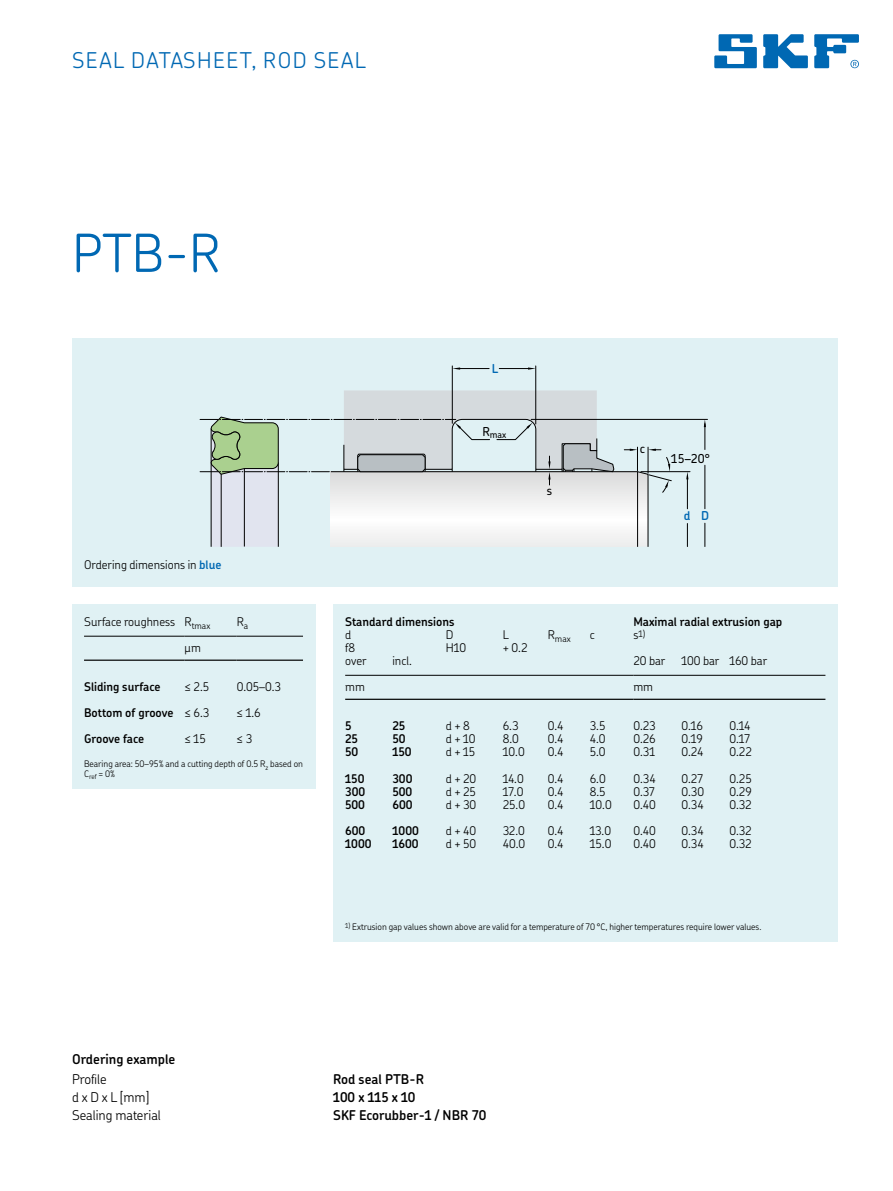
<style>
.page{position:relative;width:893px;height:1191px;background:#fff}
.page>*{position:absolute;margin:0;border:0;box-sizing:border-box;transform-origin:0 0}
.t1{font:300 52.5px "SKF Chevin OT";color:#0068b3}
.t2{font:300 21.75px "SKF Chevin OT";letter-spacing:.065em;color:#0068b3}
.t3{font:600 13.5px "SKF Chevin OT";color:#000}
.t4{font:300 13.5px "SKF Chevin OT";color:#000}
.t5{font:500 12.3px "SKF Chevin OT";color:#000}
.t6{font:600 12.3px "SKF Chevin OT";color:#0068b3}
.t7{font:300 12px "SKF Chevin OT";color:#000}
.t8{font:600 12px "SKF Chevin OT";color:#000}
.t9{font:500 9.3px "SKF Chevin OT";color:#000}
.t10{font:300 9px/9.8px "SKF Chevin OT";color:#000}
.s1{font-weight:600;color:#0068b3}
.s2{font-weight:300}
.s3{font-size:12px}
</style>
<div class="page">
<div style="left:72px;top:604px;width:243px;height:185px;background:#e0f1f4"></div>
<div style="left:72px;top:338px;width:765px;height:249px;background:#e0f1f4"></div>
<hr style="left:641px;top:471px;width:49px;height:1px;background:#000">
<hr style="left:687px;top:476px;width:1px;height:33px;background:#000">
<svg style="left:687px;top:524px;width:1px;height:23px"></svg>
<hr style="left:531px;top:419px;width:176px;height:1px;background:#000">
<hr style="left:704px;top:465px;width:1px;height:44px;background:#000">
<svg style="left:703px;top:419px;width:3px;height:31px"></svg>
<svg style="left:704px;top:523px;width:1px;height:24px"></svg>
<hr style="left:452px;top:366px;width:1px;height:57px;background:#000">
<hr style="left:535px;top:366px;width:1px;height:58px;background:#000">
<hr style="left:457px;top:368px;width:32px;height:1px;background:#000">
<svg style="left:452px;top:367px;width:8px;height:3px"></svg>
<hr style="left:499px;top:368px;width:32px;height:1px;background:#000">
<svg style="left:528px;top:367px;width:7px;height:3px"></svg>
<svg style="left:200px;top:390px;width:471px;height:157px"></svg>
<hr style="left:84px;top:636px;width:101px;height:1px;background:#000">
<hr style="left:84px;top:660px;width:101px;height:1px;background:#000">
<hr style="left:185px;top:636px;width:52px;height:1px;background:#000">
<hr style="left:185px;top:660px;width:52px;height:1px;background:#000">
<hr style="left:237px;top:636px;width:66px;height:1px;background:#000">
<hr style="left:237px;top:660px;width:66px;height:1px;background:#000">
<div style="left:333px;top:604px;width:504px;height:338px;background:#e0f1f4"></div>
<hr style="left:345px;top:675px;width:288px;height:1px;background:#000">
<hr style="left:345px;top:699px;width:288px;height:1px;background:#000">
<hr style="left:633px;top:675px;width:192px;height:1px;background:#000">
<hr style="left:633px;top:699px;width:192px;height:1px;background:#000">
<svg style="left:714px;top:34px;width:42px;height:34px"></svg>
<svg style="left:763px;top:34px;width:44px;height:34px"></svg>
<svg style="left:814px;top:34px;width:44px;height:34px"></svg>
<h2 class="t2" style="left:72px;top:50px;width:295px">SEAL DATASHEET, ROD SEAL</h2>
<h1 class="t1" style="left:72px;top:229px;width:150px">PTB-R</h1>
<p class="t7" style="left:84px;top:559px;width:139px">Ordering dimensions in <span class="s1">blue</span></p>
<p class="t7" style="left:84px;top:616px;width:128px">Surface roughness R<sub>tmax</sub></p>
<p class="t7" style="left:237px;top:616px;width:13px">R<sub>a</sub></p>
<p class="t7" style="left:184px;top:642px;width:18px">µm</p>
<p class="t8" style="left:84px;top:681px;width:78px">Sliding surface</p>
<p class="t7" style="left:184px;top:681px;width:26px">≤ 2.5</p>
<p class="t7" style="left:237px;top:681px;width:46px">0.05–0.3</p>
<p class="t8" style="left:84px;top:707px;width:127px">Bottom of groove <span class="s2">≤ 6.3</span></p>
<p class="t7" style="left:237px;top:707px;width:26px">≤ 1.6</p>
<p class="t8" style="left:84px;top:734px;width:62px">Groove face</p>
<p class="t7" style="left:184px;top:734px;width:23px">≤ 15</p>
<p class="t7" style="left:237px;top:734px;width:17px">≤ 3</p>
<p class="t10" style="left:84px;top:760px;width:220px">Bearing area: 50–95% and a cutting depth of 0.5 R<sub>z</sub> based on<br>C<sub>ref</sub> = 0%</p>
<p class="t6" style="left:492px;top:362px;width:8px">L</p>
<p class="t9" style="left:482px;top:429px;width:25px"><sup>R</sup>max</p>
<p class="t5" style="left:547px;top:483px;width:7px">s</p>
<p class="t5" style="left:639px;top:442px;width:7px">c</p>
<p class="t5" style="left:671px;top:451px;width:40px">15–20°</p>
<p class="t6" style="left:683px;top:509px;width:27px">d D</p>
<p class="t8" style="left:345px;top:616px;width:111px">Standard dimensions</p>
<p class="t8" style="left:633px;top:616px;width:150px">Maximal radial extrusion gap</p>
<p class="t7" style="left:345px;top:629px;width:8px">d</p>
<p class="t7" style="left:445px;top:629px;width:9px">D</p>
<p class="t7" style="left:502px;top:629px;width:8px">L</p>
<p class="t10" style="left:547px;top:634px;width:24px"><sup>R</sup>max</p>
<p class="t7" style="left:589px;top:629px;width:6px">c</p>
<p class="t10" style="left:633px;top:629px;width:13px"><span class="s3">s</span>1)</p>
<p class="t7" style="left:345px;top:642px;width:12px">f8</p>
<p class="t7" style="left:445px;top:642px;width:22px">H10</p>
<p class="t7" style="left:502px;top:642px;width:26px">+ 0.2</p>
<p class="t7" style="left:345px;top:655px;width:23px">over</p>
<p class="t7" style="left:392px;top:655px;width:21px">incl.</p>
<p class="t7" style="left:633px;top:655px;width:33px">20 bar</p>
<p class="t7" style="left:681px;top:655px;width:87px">100 bar 160 bar</p>
<p class="t7" style="left:345px;top:681px;width:21px">mm</p>
<p class="t7" style="left:633px;top:681px;width:21px">mm</p>
<p class="t8" style="left:345px;top:720px;width:8px">5</p>
<p class="t8" style="left:392px;top:720px;width:14px">25</p>
<p class="t7" style="left:445px;top:721px;width:26px">d + 8</p>
<p class="t7" style="left:502px;top:721px;width:17px">6.3</p>
<p class="t7" style="left:547px;top:721px;width:17px">0.4</p>
<p class="t7" style="left:589px;top:721px;width:17px">3.5</p>
<p class="t7" style="left:633px;top:721px;width:24px">0.23</p>
<p class="t7" style="left:681px;top:721px;width:23px">0.16</p>
<p class="t7" style="left:729px;top:721px;width:22px">0.14</p>
<p class="t8" style="left:345px;top:734px;width:14px">25</p>
<p class="t8" style="left:392px;top:734px;width:15px">50</p>
<p class="t7" style="left:445px;top:734px;width:31px">d + 10</p>
<p class="t7" style="left:502px;top:734px;width:18px">8.0</p>
<p class="t7" style="left:547px;top:734px;width:17px">0.4</p>
<p class="t7" style="left:589px;top:734px;width:17px">4.0</p>
<p class="t7" style="left:633px;top:734px;width:24px">0.26</p>
<p class="t7" style="left:681px;top:734px;width:23px">0.19</p>
<p class="t7" style="left:729px;top:734px;width:22px">0.17</p>
<p class="t8" style="left:345px;top:747px;width:15px">50</p>
<p class="t8" style="left:392px;top:747px;width:21px">150</p>
<p class="t7" style="left:445px;top:747px;width:31px">d + 15</p>
<p class="t7" style="left:502px;top:747px;width:23px">10.0</p>
<p class="t7" style="left:547px;top:747px;width:17px">0.4</p>
<p class="t7" style="left:589px;top:747px;width:17px">5.0</p>
<p class="t7" style="left:633px;top:747px;width:23px">0.31</p>
<p class="t7" style="left:681px;top:747px;width:24px">0.24</p>
<p class="t7" style="left:729px;top:747px;width:24px">0.22</p>
<p class="t8" style="left:345px;top:773px;width:21px">150</p>
<p class="t8" style="left:392px;top:773px;width:22px">300</p>
<p class="t7" style="left:445px;top:773px;width:32px">d + 20</p>
<p class="t7" style="left:502px;top:773px;width:22px">14.0</p>
<p class="t7" style="left:547px;top:773px;width:17px">0.4</p>
<p class="t7" style="left:589px;top:773px;width:17px">6.0</p>
<p class="t7" style="left:633px;top:773px;width:24px">0.34</p>
<p class="t7" style="left:681px;top:773px;width:23px">0.27</p>
<p class="t7" style="left:729px;top:773px;width:24px">0.25</p>
<p class="t8" style="left:345px;top:786px;width:22px">300</p>
<p class="t8" style="left:392px;top:786px;width:21px">500</p>
<p class="t7" style="left:445px;top:786px;width:32px">d + 25</p>
<p class="t7" style="left:502px;top:786px;width:22px">17.0</p>
<p class="t7" style="left:547px;top:786px;width:17px">0.4</p>
<p class="t7" style="left:589px;top:786px;width:17px">8.5</p>
<p class="t7" style="left:633px;top:786px;width:23px">0.37</p>
<p class="t7" style="left:681px;top:786px;width:24px">0.30</p>
<p class="t7" style="left:729px;top:786px;width:24px">0.29</p>
<p class="t8" style="left:345px;top:799px;width:21px">500</p>
<p class="t8" style="left:392px;top:799px;width:22px">600</p>
<p class="t7" style="left:445px;top:799px;width:32px">d + 30</p>
<p class="t7" style="left:502px;top:799px;width:24px">25.0</p>
<p class="t7" style="left:547px;top:799px;width:17px">0.4</p>
<p class="t7" style="left:589px;top:799px;width:23px">10.0</p>
<p class="t7" style="left:633px;top:799px;width:24px">0.40</p>
<p class="t7" style="left:681px;top:799px;width:24px">0.34</p>
<p class="t7" style="left:729px;top:799px;width:24px">0.32</p>
<p class="t8" style="left:345px;top:825px;width:22px">600</p>
<p class="t8" style="left:392px;top:825px;width:28px">1000</p>
<p class="t7" style="left:445px;top:825px;width:32px">d + 40</p>
<p class="t7" style="left:502px;top:825px;width:24px">32.0</p>
<p class="t7" style="left:547px;top:825px;width:17px">0.4</p>
<p class="t7" style="left:589px;top:825px;width:23px">13.0</p>
<p class="t7" style="left:633px;top:825px;width:24px">0.40</p>
<p class="t7" style="left:681px;top:825px;width:24px">0.34</p>
<p class="t7" style="left:729px;top:825px;width:24px">0.32</p>
<p class="t8" style="left:345px;top:838px;width:28px">1000</p>
<p class="t8" style="left:392px;top:838px;width:28px">1600</p>
<p class="t7" style="left:445px;top:838px;width:32px">d + 50</p>
<p class="t7" style="left:502px;top:838px;width:24px">40.0</p>
<p class="t7" style="left:547px;top:838px;width:17px">0.4</p>
<p class="t7" style="left:589px;top:838px;width:23px">15.0</p>
<p class="t7" style="left:633px;top:838px;width:24px">0.40</p>
<p class="t7" style="left:681px;top:838px;width:24px">0.34</p>
<p class="t7" style="left:729px;top:838px;width:24px">0.32</p>
<p class="t10" style="left:345px;top:922px;width:418px"><sup>1)</sup> Extrusion gap values shown above are valid for a temperature of 70 °C, higher temperatures require lower values.</p>
<p class="t3" style="left:72px;top:1052px;width:105px">Ordering example</p>
<p class="t4" style="left:72px;top:1073px;width:36px">Profile</p>
<p class="t3" style="left:333px;top:1073px;width:92px">Rod seal PTB-R</p>
<p class="t4" style="left:72px;top:1091px;width:78px">d x D x L [mm]</p>
<p class="t3" style="left:333px;top:1091px;width:84px">100 x 115 x 10</p>
<p class="t4" style="left:72px;top:1109px;width:90px">Sealing material</p>
<p class="t3" style="left:333px;top:1109px;width:155px">SKF Ecorubber-1 / NBR 70</p>
</div>
